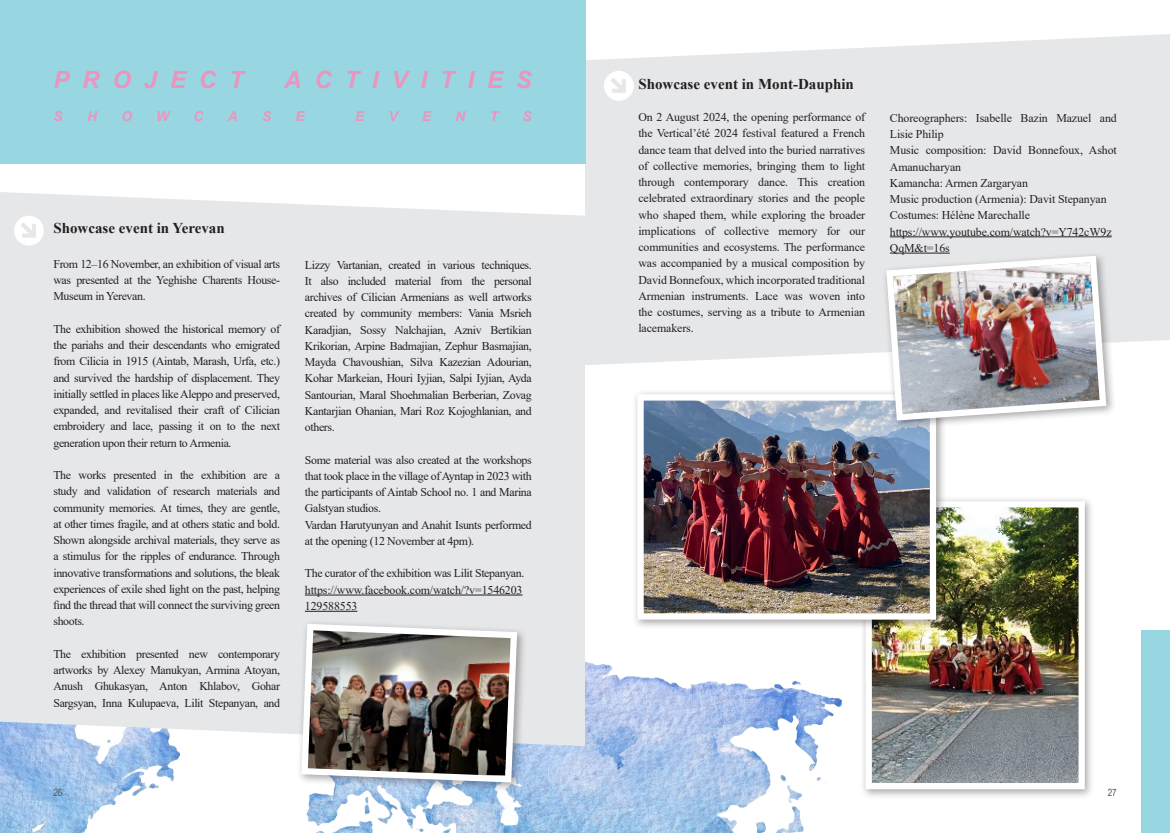
<style>
.page{position:relative;width:1170px;height:833px;background:#fff}
.page>*{position:absolute;margin:0;border:0;box-sizing:border-box;transform-origin:0 0}
.t1{font:italic 700 23.75px "Arial";letter-spacing:.545em;color:#ec94bf}
.t2{font:700 15px "Times New Roman";color:#231f20}
.t3{font:italic 700 13.75px "Arial";color:#ec94bf}
.t4{font:11.88px/16.2px "Times New Roman";letter-spacing:-.03em;color:#231f20;text-align:justify}
.t5{font:11.88px/16.2px "Times New Roman";letter-spacing:-.01em;color:#231f20}
.t6{font:10px "Arial Narrow";color:#57585a}
</style>
<div class="page">
<div style="left:860px;top:496px;width:234px;height:303px;background:#231f20;opacity:.4"></div>
<img style="left:905px;top:498px;width:182px;height:294px">
<img style="left:0;top:630px;width:905px;height:203px">
<div style="left:585px;top:34px;width:584px;height:331px;background:#e6e7e9"></div>
<div style="left:0;top:192px;width:585px;height:554px;background:#e6e7e9"></div>
<svg style="left:14px;top:216px;width:30px;height:29px"></svg>
<hr style="left:305px;top:595px;width:217px;height:1px;background:#231f20">
<hr style="left:305px;top:611px;width:52px;height:1px;background:#231f20">
<svg style="left:604px;top:71px;width:29px;height:30px"></svg>
<hr style="left:889px;top:236px;width:222px;height:1px;background:#231f20">
<div style="left:632px;top:389px;width:314px;height:241px;background:#231f20;opacity:.4"></div>
<img style="left:634px;top:391px;width:305px;height:232px">
<div style="left:881px;top:251px;width:234px;height:179px;background:#231f20;opacity:.4"></div>
<img style="left:882px;top:252px;width:227px;height:172px">
<div style="left:1141px;top:630px;width:28px;height:203px;background:#98d7e2"></div>
<div style="left:0;top:0;width:585px;height:164px;background:#98d7e2"></div>
<div style="left:296px;top:619px;width:231px;height:173px;background:#231f20;opacity:.4"></div>
<img style="left:298px;top:620px;width:222px;height:165px">
<h1 class="t1" style="left:53px;top:66px;width:191px">PROJECT</h1>
<h1 class="t1" style="left:284px;top:66px;width:249px">ACTIVITIES</h1>
<p class="t3" style="left:54px;top:108px;width:11px">S</p>
<p class="t3" style="left:87px;top:108px;width:11px">H</p>
<p class="t3" style="left:121px;top:108px;width:12px">O</p>
<p class="t3" style="left:156px;top:108px;width:14px">W</p>
<p class="t3" style="left:193px;top:108px;width:11px">C</p>
<p class="t3" style="left:228px;top:108px;width:11px">A</p>
<p class="t3" style="left:262px;top:108px;width:11px">S</p>
<p class="t3" style="left:295px;top:108px;width:11px">E</p>
<p class="t3" style="left:355px;top:108px;width:11px">E</p>
<p class="t3" style="left:388px;top:108px;width:11px">V</p>
<p class="t3" style="left:422px;top:108px;width:11px">E</p>
<p class="t3" style="left:455px;top:108px;width:11px">N</p>
<p class="t3" style="left:489px;top:108px;width:10px">T</p>
<p class="t3" style="left:522px;top:108px;width:11px">S</p>
<p class="t2" style="left:53px;top:223px;width:173px">Showcase event in Yerevan</p>
<p class="t4" style="left:53px;top:255px;width:228px">From 12–16 November, an exhibition of visual arts was presented at the Yeghishe Charents House-Museum in Yerevan.</p>
<p class="t4" style="left:53px;top:322px;width:228px">The exhibition showed the historical memory of the pariahs and their descendants who emigrated from Cilicia in 1915 (Aintab, Marash, Urfa, etc.) and survived the hardship of displacement. They initially settled in places like Aleppo and preserved, expanded, and revitalised their craft of Cilician embroidery and lace, passing it on to the next generation upon their return to Armenia.</p>
<p class="t4" style="left:53px;top:468px;width:228px">The works presented in the exhibition are a study and validation of research materials and community memories. At times, they are gentle, at other times fragile, and at others static and bold.<br>Shown alongside archival materials, they serve as a stimulus for the ripples of endurance. Through innovative transformations and solutions, the bleak experiences of exile shed light on the past, helping find the thread that will connect the surviving green shoots.</p>
<p class="t4" style="left:53px;top:647px;width:228px">The exhibition presented new contemporary artworks by Alexey Manukyan, Armina Atoyan, Anush Ghukasyan, Anton Khlabov, Gohar Sargsyan, Inna Kulupaeva, Lilit Stepanyan, and</p>
<p class="t4" style="left:305px;top:258px;width:228px">Lizzy Vartanian, created in various techniques.<br>It also included material from the personal archives of Cilician Armenians as well artworks created by community members: Vania Msrieh Karadjian, Sossy Nalchajian, Azniv Bertikian Krikorian, Arpine Badmajian, Zephur Basmajian, Mayda Chavoushian, Silva Kazezian Adourian, Kohar Markeian, Houri Iyjian, Salpi Iyjian, Ayda Santourian, Maral Shoehmalian Berberian, Zovag Kantarjian Ohanian, Mari Roz Kojoghlanian, and others.</p>
<p class="t4" style="left:305px;top:452px;width:228px;text-align:left">Some material was also created at the workshops that took place in the village of Ayntap in 2023 with the participants of Aintab School no. 1 and Marina Galstyan studios.<br>Vardan Harutyunyan and Anahit Isunts performed at the opening (12 November at 4pm).</p>
<p class="t4" style="left:305px;top:566px;width:221px;text-align:left">The curator of the exhibition was Lilit Stepanyan. https://www.facebook.com/watch/?v=1546203<br>129588553</p>
<p class="t2" style="left:638px;top:78px;width:217px">Showcase event in Mont-Dauphin</p>
<p class="t4" style="left:638px;top:110px;width:228px">On 2 August 2024, the opening performance of the Vertical’été 2024 festival featured a French dance team that delved into the buried narratives of collective memories, bringing them to light through contemporary dance. This creation celebrated extraordinary stories and the people who shaped them, while exploring the broader implications of collective memory for our communities and ecosystems. The performance was accompanied by a musical composition by David Bonnefoux, which incorporated traditional Armenian instruments. Lace was woven into the costumes, serving as a tribute to Armenian lacemakers.</p>
<p class="t5" style="left:889px;top:111px;width:228px">Choreographers: Isabelle Bazin Mazuel and<br>Lisie Philip<br>Music composition: David Bonnefoux, Ashot<br>Amanucharyan<br>Kamancha: Armen Zargaryan<br>Music production (Armenia): Davit Stepanyan<br>Costumes: Hélène Marechalle https://www.youtube.com/watch?v=Y742cW9z<br>QqM&amp;t=16s</p>
<p class="t6" style="left:53px;top:788px;width:11px">26</p>
<p class="t6" style="left:1107px;top:788px;width:11px">27</p>
</div>
